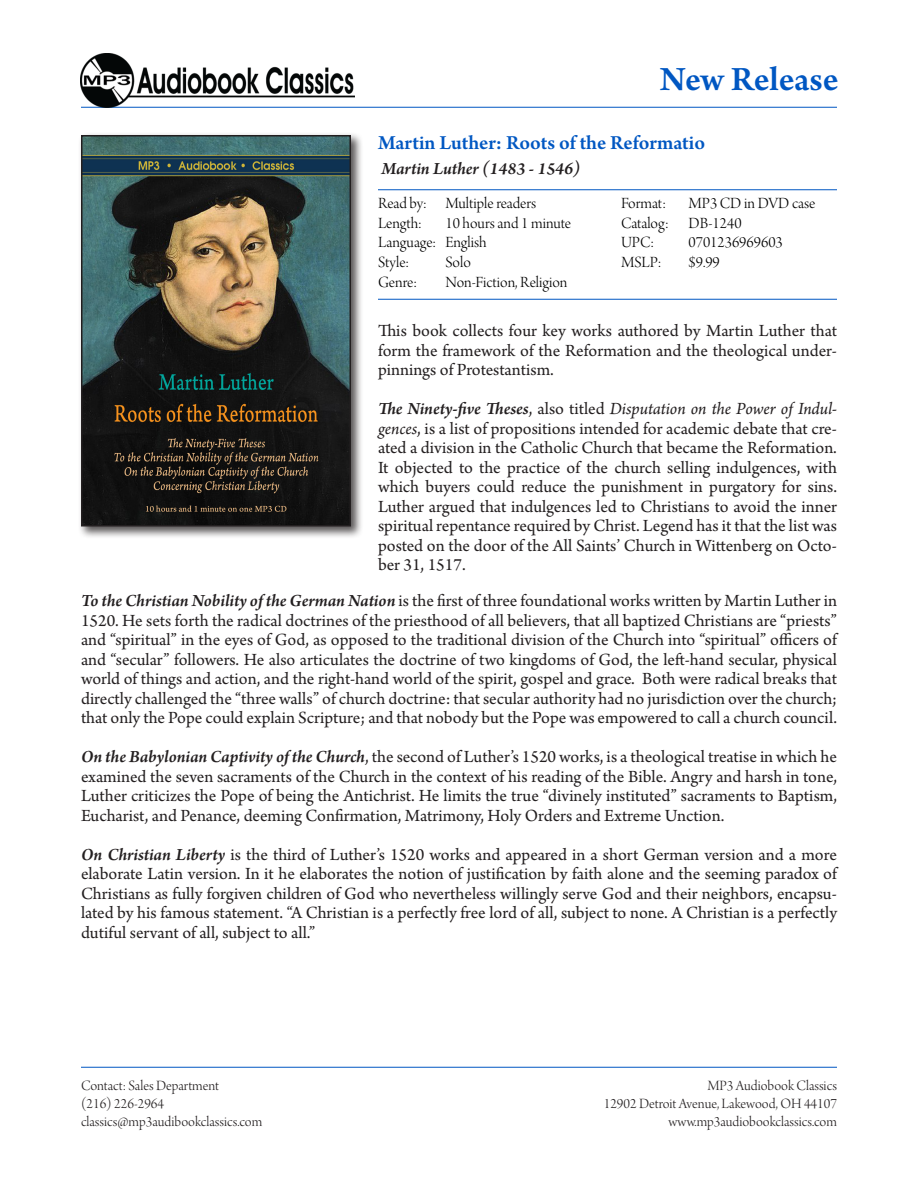
<style>
.page{position:relative;width:918px;height:1188px;background:#fff}
.page>*{position:absolute;margin:0;border:0;box-sizing:border-box;transform-origin:0 0}
.t1{font:600 36px "Arno Pro";letter-spacing:-.005em;color:#0057c2}
.t2{font:600 21px "Arno Pro";color:#0057c2}
.Description{font:18px/19.5px "Arno Pro";color:#231f20;text-align:justify}
.Description-2{font:italic 600 18px "Arno Pro";color:#231f20}
.Data_table{font:16.5px/19.8px "Arno Pro Light Display";color:#000}
.Data_table_2{font:16.5px/19.8px "Arno Pro Light Display";color:#000}
.Description-3{font:15px "Arno Pro Light Display";color:#231f20}
.s1{font-weight:600;font-style:italic}
.s2{font-style:italic}
</style>
<div class="page">
<hr style="left:378px;top:189px;width:459px;height:1px;background:#0057c2">
<hr style="left:378px;top:299px;width:459px;height:1px;background:#0057c2">
<hr style="left:81px;top:1067px;width:756px;height:1px;background:#0057c2">
<hr style="left:81px;top:107px;width:756px;height:1px;background:#0057c2">
<div style="left:78px;top:132px;width:286px;height:407px;background:#231f20;opacity:.75"></div>
<img style="left:84px;top:138px;width:264px;height:385px">
<div style="left:81px;top:135px;width:270px;height:391px;border:2px solid #231f20"></div>
<img style="left:81px;top:54px;width:274px;height:54px">
<p class="t1" style="left:660px;top:59px;width:180px">New Release</p>
<p class="t2" style="left:378px;top:131px;width:329px">Martin Luther: Roots of the Reformatio</p>
<p class="Description-2" style="left:381px;top:158px;width:200px">Martin Luther (1483 - 1546)</p>
<p class="Data_table" style="left:378px;top:194px;width:160px">Read by: Multiple readers<br>Length:</p>
<p class="Data_table" style="left:446px;top:214px;width:127px">10 hours and 1 minute</p>
<p class="Data_table" style="left:378px;top:234px;width:110px">Language: English</p>
<p class="Data_table" style="left:378px;top:254px;width:33px">Style:</p>
<p class="Data_table" style="left:446px;top:254px;width:27px">Solo</p>
<p class="Data_table" style="left:378px;top:273px;width:40px">Genre:</p>
<p class="Data_table" style="left:446px;top:273px;width:124px">Non-Fiction, Religion</p>
<p class="Data_table_2" style="left:621px;top:194px;width:196px;text-indent:68px">MP3 CD in DVD case<br>Catalog: DB-1240</p>
<p class="Data_table_2" style="left:621px;top:234px;width:35px">UPC:</p>
<p class="Data_table_2" style="left:689px;top:234px;width:96px">0701236969603</p>
<p class="Data_table_2" style="left:621px;top:254px;width:42px">MSLP:</p>
<p class="Data_table_2" style="left:689px;top:254px;width:33px">$9.99</p>
<p class="Data_table_2" style="left:621px;top:194px;width:47px">Format:</p>
<p class="Description" style="left:378px;top:322px;width:461px">This book collects four key works authored by Martin Luther that form the framework of the Reformation and the theological under&shy;pinnings of Protestantism.</p>
<p class="Description" style="left:378px;top:400px;width:461px"><span class="s1">The Ninety-five Theses</span>, also titled <span class="s2">Disputation on the Power of Indul&shy;gences</span>, is a list of propositions intended for academic debate that cre&shy;ated a division in the Catholic Church that became the Reformation.<br>It objected to the practice of the church selling indulgences, with which buyers could reduce the punishment in purgatory for sins.<br>Luther argued that indulgences led to Christians to avoid the inner spiritual repentance required by Christ. Legend has it that the list was posted on the door of the All Saints’ Church in Wittenberg on Octo&shy;ber 31, 1517.</p>
<p class="Description" style="left:81px;top:592px;width:758px"><span class="s1">To the Christian Nobility of the German Nation</span> is the first of three foundational works written by Martin Luther in 1520. He sets forth the radical doctrines of the priesthood of all believers, that all baptized Christians are “priests” and “spiritual” in the eyes of God, as opposed to the traditional division of the Church into “spiritual” officers of and “secular” followers. He also articulates the doctrine of two kingdoms of God, the left-hand secular, physical world of things and action, and the right-hand world of the spirit, gospel and grace. Both were radical breaks that directly challenged the “three walls” of church doctrine: that secular authority had no jurisdiction over the church; that only the Pope could explain Scripture; and that nobody but the Pope was empowered to call a church council.</p>
<p class="Description" style="left:81px;top:748px;width:758px"><span class="s1">On the Babylonian Captivity of the Church</span>, the second of Luther’s 1520 works, is a theological treatise in which he examined the seven sacraments of the Church in the context of his reading of the Bible. Angry and harsh in tone, Luther criticizes the Pope of being the Antichrist. He limits the true “divinely instituted” sacraments to Baptism, Eucharist, and Penance, deeming Confirmation, Matrimony, Holy Orders and Extreme Unction.</p>
<p class="Description" style="left:81px;top:846px;width:758px"><span class="s1">On Christian Liberty</span> is the third of Luther’s 1520 works and appeared in a short German version and a more elaborate Latin version. In it he elaborates the notion of justification by faith alone and the seeming paradox of Christians as fully forgiven children of God who nevertheless willingly serve God and their neighbors, encapsu&shy;lated by his famous statement. “A Christian is a perfectly free lord of all, subject to none. A Christian is a perfectly dutiful servant of all, subject to all.”</p>
<p class="Description-3" style="left:81px;top:1078px;width:140px">Contact: Sales Department</p>
<p class="Description-3" style="left:81px;top:1096px;width:85px">(216) 226-2964</p>
<p class="Description-3" style="left:81px;top:1114px;width:183px">classics@mp3audibookclassics.com</p>
<p class="Description-3" style="left:707px;top:1078px;width:131px">MP3 Audiobook Classics</p>
<p class="Description-3" style="left:604px;top:1096px;width:235px">12902 Detroit Avenue, Lakewood, OH 44107</p>
<p class="Description-3" style="left:669px;top:1114px;width:170px">www.mp3audiobookclassics.com</p>
</div>
